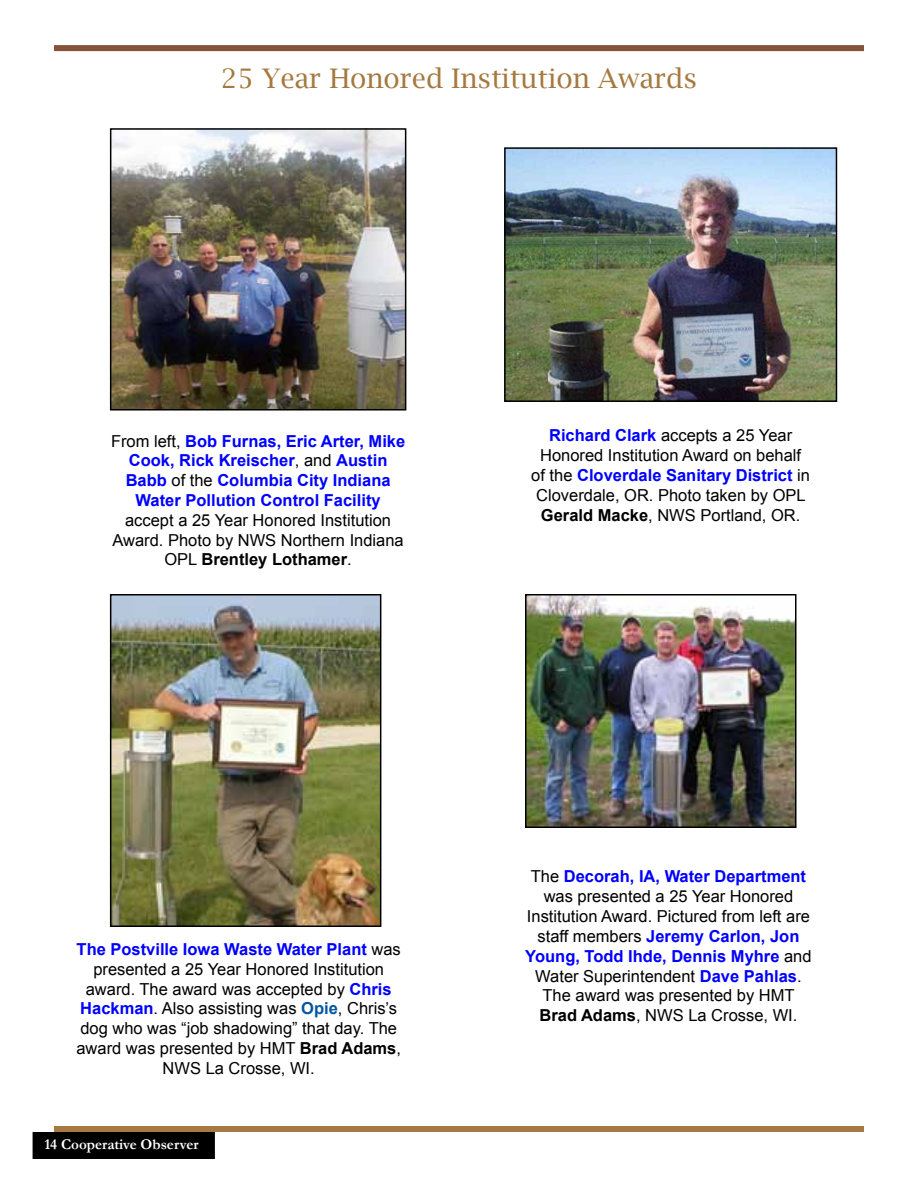
<style>
.page{position:relative;width:918px;height:1188px;background:#fff}
.page>*{position:absolute;margin:0;border:0;box-sizing:border-box;transform-origin:0 0}
.t1{font:27px "Lucida Bright";color:#a5793f}
.t2{font:16.5px/19.8px "Arial";color:#000;text-align:center}
.t3{font:700 16.5px/19.8px "Arial";color:#00f;text-align:center}
.t4{font:700 15px "Garamond";color:#fff}
.s1{font-weight:400;color:#000}
.s2{font-weight:700}
.s3{font-weight:700;color:#00f}
.s4{font-weight:700;color:#0055a1}
</style>
<div class="page">
<div style="left:33px;top:1133px;width:181px;height:25px;background:#000"></div>
<div style="left:33px;top:1132px;width:182px;height:27px;border:2px solid #000"></div>
<div style="left:54px;top:1126px;width:810px;height:6px;background:#a5793f"></div>
<div style="left:54px;top:45px;width:810px;height:6px;background:#845339"></div>
<img style="left:528px;top:597px;width:265px;height:228px">
<div style="left:525px;top:594px;width:271px;height:234px;border:2px solid #000"></div>
<img style="left:113px;top:597px;width:265px;height:327px">
<div style="left:110px;top:594px;width:271px;height:333px;border:2px solid #000"></div>
<img style="left:113px;top:131px;width:290px;height:277px">
<div style="left:110px;top:128px;width:296px;height:283px;border:2px solid #000"></div>
<img style="left:507px;top:150px;width:327px;height:249px">
<div style="left:504px;top:147px;width:333px;height:255px;border:2px solid #000"></div>
<h1 class="t1" style="left:221px;top:63px;width:478px">25 Year Honored Institution Awards</h1>
<p class="t3" style="left:111px;top:431px;width:296px"><span class="s1">From left,</span> Bob Furnas, Eric Arter, Mike Cook, Rick Kreischer<span class="s1">, and</span> Austin Babb <span class="s1">of the</span> Columbia City Indiana Water Pollution Control Facility</p>
<p class="t2" style="left:112px;top:510px;width:293px">accept a 25 Year Honored Institution<br>Award. Photo by NWS Northern Indiana<br>OPL <span class="s2">Brentley Lothamer</span>.</p>
<p class="t2" style="left:531px;top:426px;width:280px"><span class="s3">Richard Clark</span> accepts a 25 Year Honored Institution Award on behalf of the <span class="s3">Cloverdale Sanitary District</span> in Cloverdale, OR. Photo taken by OPL <span class="s2">Gerald Macke</span>, NWS Portland, OR.</p>
<p class="t2" style="left:76px;top:939px;width:326px"><span class="s3">The Postville Iowa Waste Water Plant</span> was presented a 25 Year Honored Institution award. The award was accepted by <span class="s3">Chris Hackman</span>. Also assisting was <span class="s4">Opie</span>, Chris’s dog who was “job shadowing” that day. The award was presented by HMT <span class="s2">Brad Adams</span>, NWS La Crosse, WI.</p>
<p class="t4" style="left:44px;top:1134px;width:156px">14 Cooperative Observer</p>
<p class="t2" style="left:525px;top:867px;width:288px">The <span class="s3">Decorah, IA, Water Department </span>was presented a 25 Year Honored Institution Award. Pictured from left are staff members <span class="s3">Jeremy Carlon, Jon Young, Todd Ihde, Dennis Myhre</span> and Water Superintendent <span class="s3">Dave Pahlas</span>.<br>The award was presented by HMT <span class="s2">Brad Adams</span>, NWS La Crosse, WI.</p>
</div>
